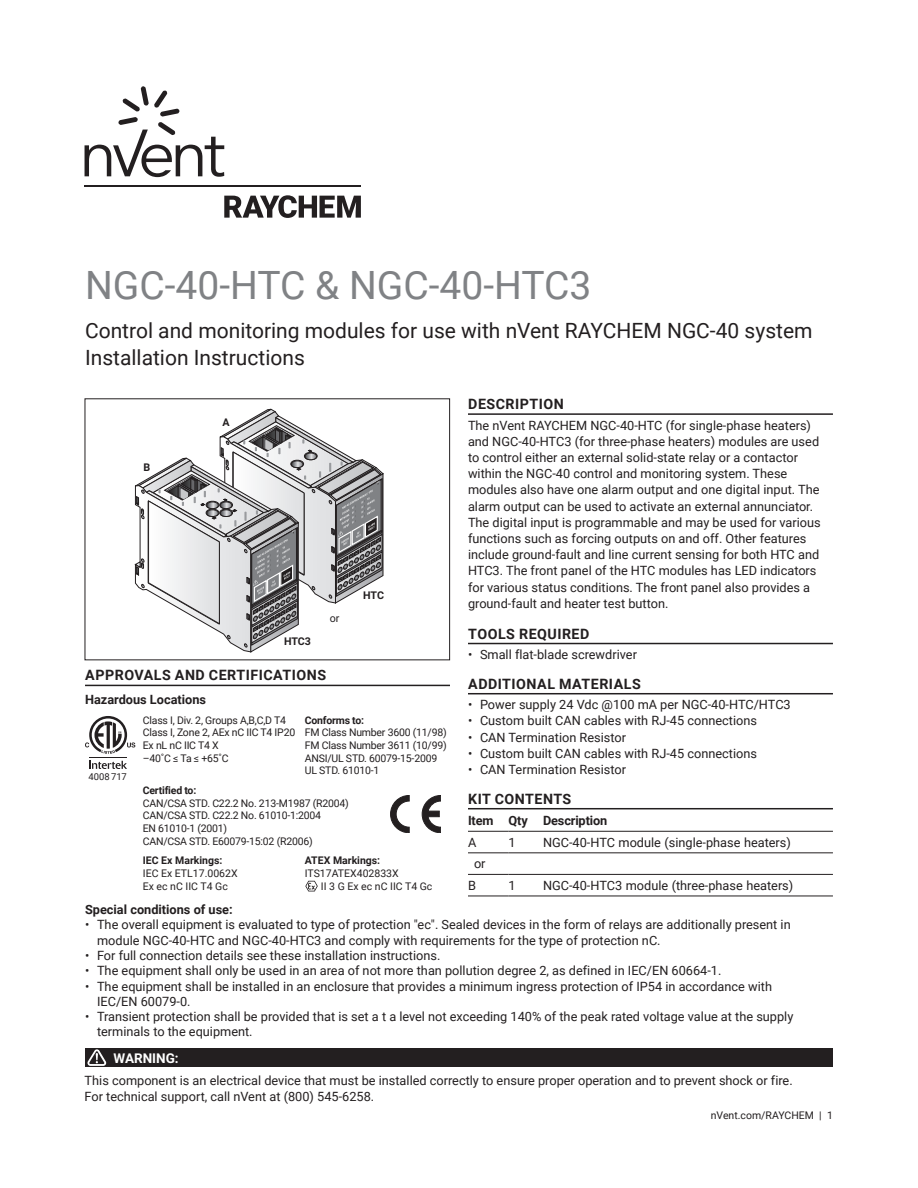
<style>
.page{position:relative;width:918px;height:1188px;background:#fff}
.page>*{position:absolute;margin:0;border:0;box-sizing:border-box;transform-origin:0 0}
.t1{font:39px "Roboto";color:#808285}
.h1_14pt{font:21px/27px "Roboto";color:#231f20}
.t2{font:700 14.25px "Roboto";letter-spacing:.035em;color:#231f20}
.t3{font:700 13.5px "Roboto";color:#fff}
.Body_text{font:12.75px/16.2px "Roboto";color:#231f20}
.Kit_text{font:12.75px "Roboto";color:#231f20}
.Body_text-2{font:700 12.75px "Roboto";color:#231f20}
.Kit_Contents_table_h{font:700 12.75px "Roboto";letter-spacing:-.01em;color:#231f20}
.t4{font:700 10.65px "Roboto";letter-spacing:-.015em;color:#231f20}
.t5{font:10.65px "Roboto";color:#231f20}
.Body_text-3{font:10.5px "Roboto";letter-spacing:-.02em;color:#231f20}
.Body_text-4{font:10.5px/12.6px "Roboto";color:#231f20}
.Body_text-5{font:700 10.5px "Roboto";letter-spacing:-.02em;color:#231f20}
.Page_Number_right{font:10.5px "Roboto";color:#231f20}
.Body_text-6{font:700 10.5px "Roboto";color:#231f20}
.t6{font:9.45px "Roboto";color:#231f20}
.s1{font-weight:700}
</style>
<div class="page">
<svg style="left:224px;top:195px;width:137px;height:23px"></svg>
<hr style="left:85px;top:185px;width:276px;height:2px;background:#231f20">
<svg style="left:85px;top:86px;width:139px;height:91px"></svg>
<svg style="left:134px;top:409px;width:249px;height:243px"></svg>
<hr style="left:468px;top:413px;width:365px;height:2px;background:#231f20">
<hr style="left:468px;top:643px;width:365px;height:1px;background:#231f20">
<hr style="left:468px;top:693px;width:365px;height:1px;background:#231f20">
<hr style="left:468px;top:808px;width:365px;height:1px;background:#231f20">
<hr style="left:468px;top:831px;width:40px;height:1px;background:#231f20">
<hr style="left:508px;top:831px;width:35px;height:1px;background:#231f20">
<hr style="left:543px;top:831px;width:290px;height:1px;background:#231f20">
<hr style="left:468px;top:852px;width:40px;height:1px;background:#231f20">
<hr style="left:508px;top:852px;width:35px;height:1px;background:#231f20">
<hr style="left:543px;top:852px;width:290px;height:1px;background:#231f20">
<hr style="left:468px;top:874px;width:40px;height:1px;background:#231f20">
<hr style="left:508px;top:874px;width:35px;height:1px;background:#231f20">
<hr style="left:543px;top:874px;width:290px;height:1px;background:#231f20">
<hr style="left:468px;top:896px;width:40px;height:1px;background:#231f20">
<hr style="left:508px;top:896px;width:35px;height:1px;background:#231f20">
<hr style="left:543px;top:896px;width:290px;height:1px;background:#231f20">
<div style="left:85px;top:1048px;width:748px;height:19px;background:#231f20"></div>
<svg style="left:87px;top:1049px;width:20px;height:17px"></svg>
<hr style="left:85px;top:685px;width:365px;height:1px;background:#231f20">
<svg style="left:89px;top:761px;width:38px;height:8px"></svg>
<hr style="left:89px;top:757px;width:38px;height:1px;background:#231f20">
<svg style="left:85px;top:716px;width:50px;height:38px"></svg>
<svg style="left:390px;top:795px;width:20px;height:38px"></svg>
<svg style="left:422px;top:795px;width:19px;height:38px"></svg>
<svg style="left:305px;top:881px;width:13px;height:11px"></svg>
<p class="t1" style="left:85px;top:258px;width:508px">NGC-40-HTC &amp; NGC-40-HTC3</p>
<p class="h1_14pt" style="left:85px;top:316px;width:729px">Control and monitoring modules for use with nVent RAYCHEM NGC-40 system<br>Installation Instructions</p>
<p class="t4" style="left:143px;top:460px;width:8px">B</p>
<p class="t4" style="left:223px;top:414px;width:9px">A</p>
<p class="t4" style="left:284px;top:633px;width:28px">HTC3</p>
<p class="t5" style="left:330px;top:611px;width:11px">or</p>
<p class="t2" style="left:85px;top:665px;width:242px">APPROVALS AND CERTIFICATIONS</p>
<p class="Body_text-2" style="left:85px;top:691px;width:123px">Hazardous Locations</p>
<p class="t4" style="left:363px;top:588px;width:22px">HTC</p>
<p class="t6" style="left:89px;top:770px;width:40px">4008 717</p>
<p class="Body_text-3" style="left:143px;top:713px;width:145px">Class I, Div. 2, Groups A,B,C,D T4</p>
<p class="Body_text-3" style="left:143px;top:725px;width:154px">Class I, Zone 2, AEx nC IIC T4 IP20</p>
<p class="Body_text-3" style="left:143px;top:738px;width:77px">Ex nL nC IIC T4 X</p>
<p class="Body_text-3" style="left:143px;top:751px;width:87px">–40˚C ≤ Ta ≤ +65˚C</p>
<p class="Body_text-5" style="left:305px;top:713px;width:61px">Conforms to:</p>
<p class="Body_text-3" style="left:305px;top:725px;width:143px">FM Class Number 3600 (11/98)</p>
<p class="Body_text-3" style="left:305px;top:738px;width:143px">FM Class Number 3611 (10/99)</p>
<p class="Body_text-3" style="left:305px;top:751px;width:134px">ANSI/UL STD. 60079-15-2009</p>
<p class="Body_text-3" style="left:305px;top:763px;width:76px">UL STD. 61010-1</p>
<p class="Body_text-5" style="left:143px;top:783px;width:55px">Certified to:</p>
<p class="Body_text-3" style="left:143px;top:796px;width:208px">CAN/CSA STD. C22.2 No. 213-M1987 (R2004)</p>
<p class="Body_text-3" style="left:143px;top:808px;width:180px">CAN/CSA STD. C22.2 No. 61010-1:2004</p>
<p class="Body_text-3" style="left:143px;top:821px;width:86px">EN 61010-1 (2001)</p>
<p class="Body_text-3" style="left:143px;top:833px;width:171px">CAN/CSA STD. E60079-15:02 (R2006)</p>
<p class="Body_text-4" style="left:143px;top:854px;width:96px"><span class="s1">IEC Ex Markings:<br></span>IEC Ex ETL17.0062X<br>Ex ec nC IIC T4 Gc</p>
<p class="Body_text-6" style="left:305px;top:853px;width:77px">ATEX Markings:</p>
<p class="Body_text-4" style="left:305px;top:867px;width:95px">ITS17ATEX402833X</p>
<p class="Body_text-4" style="left:321px;top:879px;width:113px">II 3 G Ex ec nC IIC T4 Gc</p>
<p class="t2" style="left:468px;top:394px;width:97px">DESCRIPTION</p>
<p class="Body_text" style="left:468px;top:416px;width:354px">The nVent RAYCHEM NGC-40-HTC (for single-phase heaters) and NGC-40-HTC3 (for three-phase heaters) modules are used to control either an external solid-state relay or a contactor within the NGC-40 control and monitoring system. These modules also have one alarm output and one digital input. The alarm output can be used to activate an external annunciator.<br>The digital input is programmable and may be used for various functions such as forcing outputs on and off. Other features include ground-fault and line current sensing for both HTC and HTC3. The front panel of the HTC modules has LED indicators for various status conditions. The front panel also provides a ground-fault and heater test button.</p>
<p class="t2" style="left:468px;top:623px;width:123px">TOOLS REQUIRED</p>
<p class="Body_text" style="left:468px;top:646px;width:170px">• Small flat-blade screwdriver</p>
<p class="t2" style="left:468px;top:674px;width:174px">ADDITIONAL MATERIALS</p>
<p class="Body_text" style="left:468px;top:696px;width:324px">• Power supply 24 Vdc @100 mA per NGC-40-HTC/HTC3</p>
<p class="Body_text" style="left:468px;top:712px;width:290px">• Custom built CAN cables with RJ-45 connections</p>
<p class="Body_text" style="left:468px;top:728px;width:160px">• CAN Termination Resistor</p>
<p class="Body_text" style="left:468px;top:745px;width:290px">• Custom built CAN cables with RJ-45 connections</p>
<p class="Body_text" style="left:468px;top:761px;width:160px">• CAN Termination Resistor</p>
<p class="t2" style="left:468px;top:789px;width:105px">KIT CONTENTS</p>
<p class="Kit_Contents_table_h" style="left:468px;top:812px;width:27px">Item</p>
<p class="Kit_Contents_table_h" style="left:508px;top:812px;width:21px">Qty</p>
<p class="Kit_Contents_table_h" style="left:543px;top:812px;width:66px">Description</p>
<p class="Kit_text" style="left:468px;top:833px;width:10px">A</p>
<p class="Kit_text" style="left:508px;top:833px;width:9px">1</p>
<p class="Kit_text" style="left:543px;top:833px;width:249px">NGC-40-HTC module (single-phase heaters)</p>
<p class="Kit_text" style="left:474px;top:855px;width:13px">or</p>
<p class="Kit_text" style="left:468px;top:877px;width:9px">B</p>
<p class="Kit_text" style="left:508px;top:877px;width:9px">1</p>
<p class="Kit_text" style="left:543px;top:877px;width:252px">NGC-40-HTC3 module (three-phase heaters)</p>
<p class="Body_text-2" style="left:85px;top:901px;width:149px">Special conditions of use:</p>
<p class="Body_text" style="left:97px;top:917px;width:695px;line-height:15.3px;text-indent:-12px">• The overall equipment is evaluated to type of protection "ec". Sealed devices in the form of relays are additionally present in module NGC-40-HTC and NGC-40-HTC3 and comply with requirements for the type of protection nC.</p>
<p class="Body_text" style="left:85px;top:947px;width:357px">• For full connection details see these installation instructions.</p>
<p class="Body_text" style="left:85px;top:962px;width:638px">• The equipment shall only be used in an area of not more than pollution degree 2, as defined in IEC/EN 60664-1.</p>
<p class="Body_text" style="left:97px;top:978px;width:676px;line-height:15.3px;text-indent:-12px">• The equipment shall be installed in an enclosure that provides a minimum ingress protection of IP54 in accordance with<br>IEC/EN 60079-0.</p>
<p class="Body_text" style="left:97px;top:1009px;width:698px;line-height:15.3px;text-indent:-12px">• Transient protection shall be provided that is set a t a level not exceeding 140% of the peak rated voltage value at the supply terminals to the equipment.</p>
<p class="t3" style="left:114px;top:1048px;width:67px">WARNING:</p>
<p class="Body_text" style="left:85px;top:1072px;width:710px">This component is an electrical device that must be installed correctly to ensure proper operation and to prevent shock or fire.<br>For technical support, call nVent at (800) 545-6258.</p>
<p class="Page_Number_right" style="left:711px;top:1108px;width:124px">nVent.com/RAYCHEM | 1</p>
</div>
